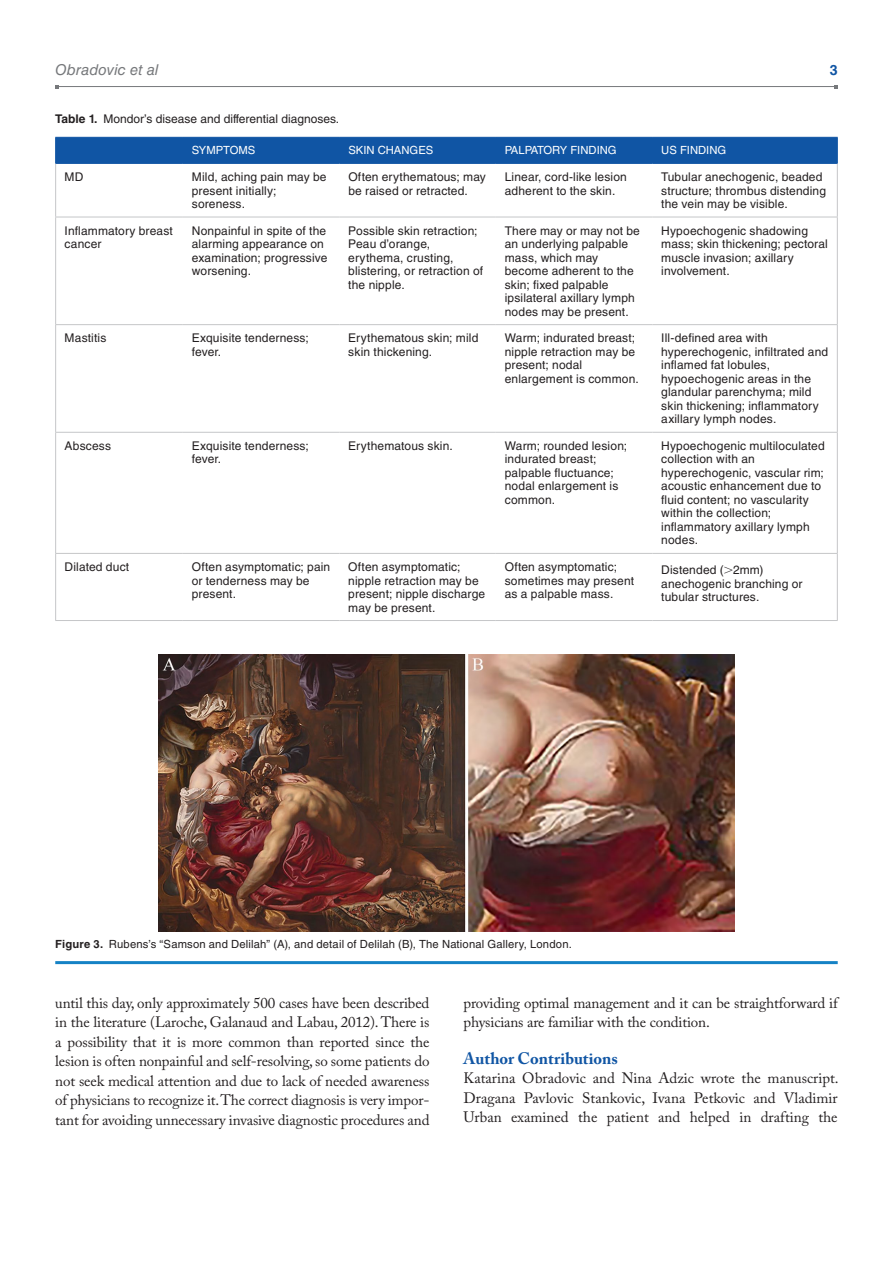
<style>
.page{position:relative;width:893px;height:1263px;background:#fff}
.page>*{position:absolute;margin:0;border:0;box-sizing:border-box;transform-origin:0 0}
.t1{font:700 16.5px "Adobe Caslon Pro";color:#1055a4}
.t2{font:15px/19.5px "Adobe Caslon Pro";letter-spacing:-.01em;color:#231f20;text-align:justify}
.t3{font:italic 15px "Helvetica LT Std";color:#76787b}
.t4{font:700 14.25px "Helvetica LT Std";color:#1055a4}
.t5{font:12px/13.5px "Helvetica LT Std";letter-spacing:.015em;color:#231f20}
.t6{font:11.25px "Helvetica LT Std";letter-spacing:.015em;color:#231f20}
.t7{font:11.25px "Helvetica LT Std";color:#fff}
.s1{font-weight:700}
</style>
<div class="page">
<hr style="left:57px;top:86px;width:779px;height:1px;background:#76787b">
<hr style="left:55px;top:163px;width:128px;height:1px;background:#1055a4">
<hr style="left:183px;top:163px;width:156px;height:1px;background:#1055a4">
<hr style="left:339px;top:163px;width:157px;height:1px;background:#1055a4">
<hr style="left:496px;top:163px;width:156px;height:1px;background:#1055a4">
<div style="left:55px;top:137px;width:783px;height:26px;background:#1055a4"></div>
<hr style="left:652px;top:163px;width:186px;height:1px;background:#1055a4">
<hr style="left:55px;top:164px;width:1px;height:53px;background:#c5c6c8">
<hr style="left:837px;top:164px;width:1px;height:53px;background:#c5c6c8">
<hr style="left:55px;top:217px;width:1px;height:107px;background:#c5c6c8">
<hr style="left:837px;top:217px;width:1px;height:107px;background:#c5c6c8">
<hr style="left:55px;top:325px;width:1px;height:107px;background:#c5c6c8">
<hr style="left:837px;top:325px;width:1px;height:107px;background:#c5c6c8">
<hr style="left:55px;top:433px;width:1px;height:120px;background:#c5c6c8">
<hr style="left:837px;top:433px;width:1px;height:120px;background:#c5c6c8">
<hr style="left:55px;top:554px;width:1px;height:66px;background:#c5c6c8">
<hr style="left:55px;top:620px;width:128px;height:1px;background:#c5c6c8">
<hr style="left:183px;top:620px;width:156px;height:1px;background:#c5c6c8">
<hr style="left:339px;top:620px;width:157px;height:1px;background:#c5c6c8">
<hr style="left:496px;top:620px;width:156px;height:1px;background:#c5c6c8">
<hr style="left:837px;top:554px;width:1px;height:66px;background:#c5c6c8">
<hr style="left:652px;top:620px;width:186px;height:1px;background:#c5c6c8">
<hr style="left:55px;top:217px;width:128px;height:1px;background:#c5c6c8">
<hr style="left:183px;top:217px;width:156px;height:1px;background:#c5c6c8">
<hr style="left:339px;top:217px;width:157px;height:1px;background:#c5c6c8">
<hr style="left:496px;top:217px;width:156px;height:1px;background:#c5c6c8">
<hr style="left:652px;top:217px;width:186px;height:1px;background:#c5c6c8">
<hr style="left:55px;top:324px;width:128px;height:1px;background:#c5c6c8">
<hr style="left:183px;top:324px;width:156px;height:1px;background:#c5c6c8">
<hr style="left:339px;top:324px;width:157px;height:1px;background:#c5c6c8">
<hr style="left:496px;top:324px;width:156px;height:1px;background:#c5c6c8">
<hr style="left:652px;top:324px;width:186px;height:1px;background:#c5c6c8">
<hr style="left:55px;top:432px;width:128px;height:1px;background:#c5c6c8">
<hr style="left:183px;top:432px;width:156px;height:1px;background:#c5c6c8">
<hr style="left:339px;top:432px;width:157px;height:1px;background:#c5c6c8">
<hr style="left:496px;top:432px;width:156px;height:1px;background:#c5c6c8">
<hr style="left:652px;top:432px;width:186px;height:1px;background:#c5c6c8">
<hr style="left:55px;top:553px;width:128px;height:1px;background:#c5c6c8">
<hr style="left:183px;top:553px;width:156px;height:1px;background:#c5c6c8">
<hr style="left:339px;top:553px;width:157px;height:1px;background:#c5c6c8">
<hr style="left:496px;top:553px;width:156px;height:1px;background:#c5c6c8">
<hr style="left:652px;top:553px;width:186px;height:1px;background:#c5c6c8">
<hr style="left:55px;top:961px;width:783px;height:3px;background:#1582c5">
<img style="left:158px;top:654px;width:576px;height:278px">
<p class="t3" style="left:55px;top:61px;width:105px">Obradovic et al</p>
<p class="t4" style="left:830px;top:61px;width:9px">3</p>
<p class="t5" style="left:55px;top:112px;width:285px"><span class="s1">Table 1.</span> Mondor’s disease and differential diagnoses.</p>
<p class="t7" style="left:192px;top:144px;width:24px">Symptoms</p>
<p class="t7" style="left:348px;top:144px;width:15px">Skin</p>
<p class="t7" style="left:378px;top:144px;width:49px">changes</p>
<p class="t7" style="left:505px;top:144px;width:28px">Palpator</p>
<p class="t7" style="left:560px;top:144px;width:25px">y findin</p>
<p class="t7" style="left:608px;top:144px;width:10px">g</p>
<p class="t7" style="left:661px;top:144px;width:33px">US findin</p>
<p class="t7" style="left:718px;top:144px;width:10px">g</p>
<p class="t5" style="left:65px;top:170px;width:20px">MD</p>
<p class="t5" style="left:192px;top:170px;width:136px">Mild, aching pain may be present initially; soreness.</p>
<p class="t5" style="left:348px;top:170px;width:139px">Often erythematous; may be raised or retracted.</p>
<p class="t5" style="left:505px;top:170px;width:124px">Linear, cord-like lesion adherent to the skin.</p>
<p class="t5" style="left:661px;top:170px;width:166px">Tubular anechogenic, beaded structure; thrombus distending the vein may be visible.</p>
<p class="t5" style="left:65px;top:224px;width:110px">Inflammatory breast cancer</p>
<p class="t5" style="left:192px;top:224px;width:137px">Nonpainful in spite of the alarming appearance on examination; progressive worsening.</p>
<p class="t5" style="left:348px;top:224px;width:136px">Possible skin retraction;<br>Peau d’orange, erythema, crusting, blistering, or retraction of the nipple.</p>
<p class="t5" style="left:505px;top:224px;width:137px">There may or may not be an underlying palpable mass, which may become adherent to the skin; fixed palpable ipsilateral axillary lymph nodes may be present.</p>
<p class="t5" style="left:661px;top:224px;width:168px">Hypoechogenic shadowing mass; skin thickening; pectoral muscle invasion; axillary involvement.</p>
<p class="t5" style="left:65px;top:331px;width:43px">Mastitis</p>
<p class="t5" style="left:192px;top:331px;width:119px">Exquisite tenderness; fever.</p>
<p class="t5" style="left:348px;top:331px;width:132px">Erythematous skin; mild skin thickening.</p>
<p class="t5" style="left:505px;top:331px;width:135px">Warm; indurated breast; nipple retraction may be present; nodal enlargement is common.</p>
<p class="t5" style="left:661px;top:331px;width:168px">Ill-defined area with hyperechogenic, infiltrated and inflamed fat lobules, hypoechogenic areas in the glandular parenchyma; mild skin thickening; inflammatory axillary lymph nodes.</p>
<p class="t5" style="left:65px;top:439px;width:48px">Abscess</p>
<p class="t5" style="left:192px;top:439px;width:119px">Exquisite tenderness; fever.</p>
<p class="t5" style="left:348px;top:439px;width:106px">Erythematous skin.</p>
<p class="t5" style="left:505px;top:439px;width:124px">Warm; rounded lesion; indurated breast; palpable fluctuance; nodal enlargement is common.</p>
<p class="t5" style="left:661px;top:439px;width:165px">Hypoechogenic multiloculated collection with an hyperechogenic, vascular rim; acoustic enhancement due to fluid content; no vascularity within the collection; inflammatory axillary lymph nodes.</p>
<p class="t5" style="left:65px;top:560px;width:66px">Dilated duct</p>
<p class="t5" style="left:192px;top:560px;width:140px">Often asymptomatic; pain or tenderness may be present.</p>
<p class="t5" style="left:348px;top:560px;width:139px">Often asymptomatic; nipple retraction may be present; nipple discharge may be present.</p>
<p class="t5" style="left:505px;top:560px;width:131px">Often asymptomatic; sometimes may present as a palpable mass.</p>
<p class="t5" style="left:661px;top:563px;width:143px">Distended ( 2mm) anechogenic branching or tubular structures.</p>
<p class="t6" style="left:55px;top:938px;width:518px"><span class="s1">Figure 3.</span> Rubens’s “Samson and Delilah” (A), and detail of Delilah (B), The National Gallery, London.</p>
<p class="t2" style="left:55px;top:993px;width:376px">until this day, only approximately 500 cases have been described in the literature (Laroche, Galanaud and Labau, 2012). There is a possibility that it is more common than reported since the lesion is often nonpainful and self-resolving, so some patients do not seek medical attention and due to lack of needed awareness of physicians to recognize it. The correct diagnosis is very impor&shy;tant for avoiding unnecessary invasive diagnostic procedures and</p>
<p class="t2" style="left:463px;top:993px;width:376px">providing optimal management and it can be straightforward if physicians are familiar with the condition.</p>
<h1 class="t1" style="left:463px;top:1048px;width:156px">Author Contributions</h1>
<p class="t2" style="left:463px;top:1068px;width:377px">Katarina Obradovic and Nina Adzic wrote the manuscript.<br>Dragana Pavlovic Stankovic, Ivana Petkovic and Vladimir Urban examined the patient and helped in drafting the</p>
</div>
